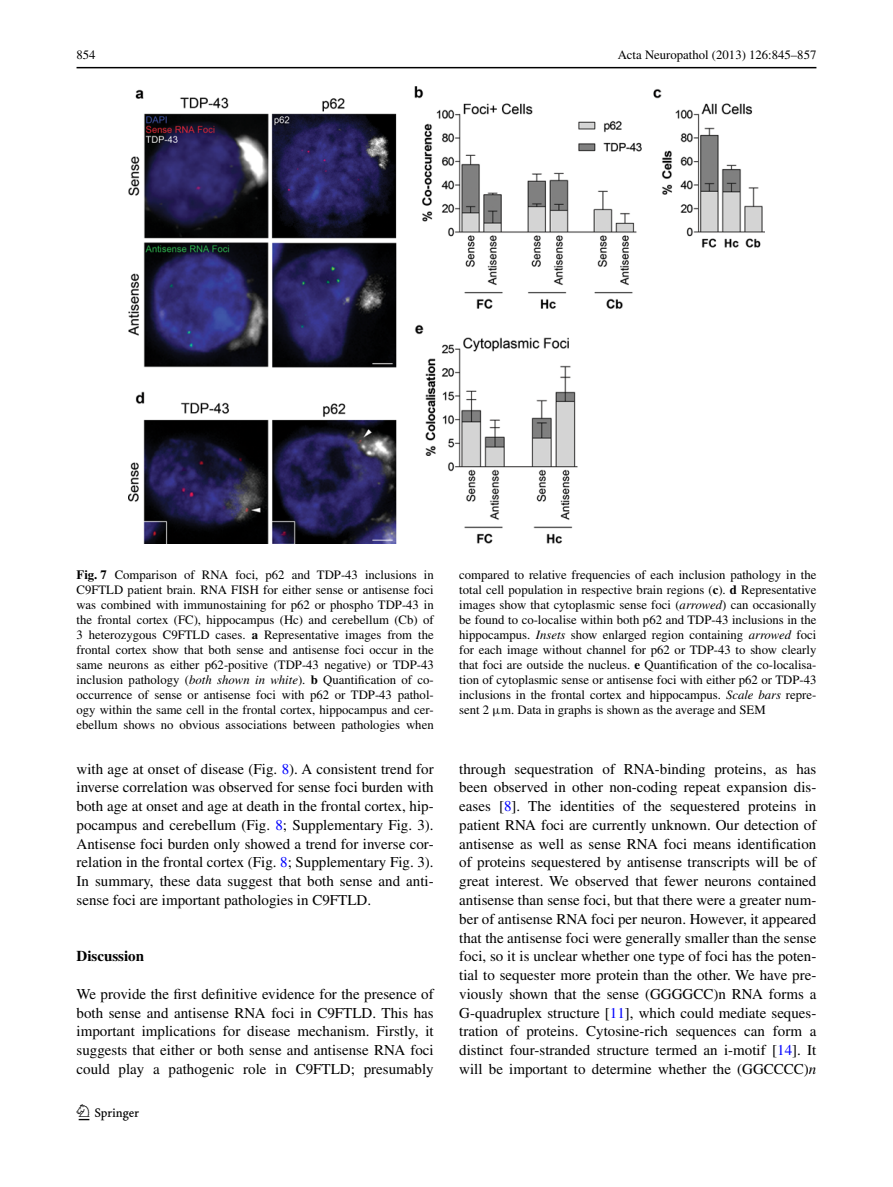
<style>
.page{position:relative;width:893px;height:1187px;background:#fff}
.page>*{position:absolute;margin:0;border:0;box-sizing:border-box;transform-origin:0 0}
.t1{font:22.5px "Springnew";color:#000}
.t2{font:15px/18.8px "Times";color:#000;text-align:justify}
.t3{font:700 15px "Times";color:#000}
.t4{font:12.75px/15px "Times";color:#000;text-align:justify}
.s1{font-weight:700}
.s2{font-style:italic}
.s3{font-family:"MTGU"}
.s4{color:#00f}
</style>
<div class="page">
<hr style="left:77px;top:67px;width:739px;height:1px;background:#000">
<img style="left:128px;top:87px;width:637px;height:456px">
<p class="t4" style="left:77px;top:48px;width:21px">854</p>
<p class="t4" style="left:618px;top:48px;width:200px">Acta Neuropathol (2013) 126:845–857</p>
<p class="t4" style="left:77px;top:567px;width:359px"><span class="s1">Fig. 7</span> Comparison of RNA foci, p62 and TDP-43 inclusions in C9FTLD patient brain. RNA FISH for either sense or antisense foci was combined with immunostaining for p62 or phospho TDP-43 in the frontal cortex (FC), hippocampus (Hc) and cerebellum (Cb) of 3 heterozygous C9FTLD cases. <span class="s1">a</span> Representative images from the frontal cortex show that both sense and antisense foci occur in the same neurons as either p62-positive (TDP-43 negative) or TDP-43 inclusion pathology (<span class="s2">both shown in white</span>). <span class="s1">b</span> Quantification of co&shy;occurrence of sense or antisense foci with p62 or TDP-43 pathol&shy;ogy within the same cell in the frontal cortex, hippocampus and cer&shy;ebellum shows no obvious associations between pathologies when</p>
<p class="t4" style="left:459px;top:567px;width:359px">compared to relative frequencies of each inclusion pathology in the total cell population in respective brain regions (<span class="s1">c</span>). <span class="s1">d</span> Representative images show that cytoplasmic sense foci (<span class="s2">arrowed</span>) can occasionally be found to co-localise within both p62 and TDP-43 inclusions in the hippocampus. <span class="s2">Insets</span> show enlarged region containing <span class="s2">arrowed</span> foci for each image without channel for p62 or TDP-43 to show clearly that foci are outside the nucleus. <span class="s1">e</span> Quantification of the co-localisa&shy;tion of cytoplasmic sense or antisense foci with either p62 or TDP-43 inclusions in the frontal cortex and hippocampus. <span class="s2">Scale bars</span> repre&shy;sent 2 <span class="s3">μ</span>m. Data in graphs is shown as the average and SEM</p>
<p class="t2" style="left:77px;top:759px;width:359px">with age at onset of disease (Fig. <span class="s4">8</span>). A consistent trend for inverse correlation was observed for sense foci burden with both age at onset and age at death in the frontal cortex, hip&shy;pocampus and cerebellum (Fig. <span class="s4">8</span>; Supplementary Fig. 3).<br>Antisense foci burden only showed a trend for inverse cor&shy;relation in the frontal cortex (Fig. <span class="s4">8</span>; Supplementary Fig. 3).<br>In summary, these data suggest that both sense and anti&shy;sense foci are important pathologies in C9FTLD.</p>
<p class="t3" style="left:77px;top:947px;width:69px">Discussion</p>
<p class="t2" style="left:77px;top:984px;width:359px">We provide the first definitive evidence for the presence of both sense and antisense RNA foci in C9FTLD. This has important implications for disease mechanism. Firstly, it suggests that either or both sense and antisense RNA foci could play a pathogenic role in C9FTLD; presumably</p>
<h1 class="t1" style="left:79px;top:1104px;width:62px">1 3</h1>
<p class="t2" style="left:459px;top:759px;width:359px">through sequestration of RNA-binding proteins, as has been observed in other non-coding repeat expansion dis&shy;eases [<span class="s4">8</span>]. The identities of the sequestered proteins in patient RNA foci are currently unknown. Our detection of antisense as well as sense RNA foci means identification of proteins sequestered by antisense transcripts will be of great interest. We observed that fewer neurons contained antisense than sense foci, but that there were a greater num&shy;ber of antisense RNA foci per neuron. However, it appeared that the antisense foci were generally smaller than the sense foci, so it is unclear whether one type of foci has the poten&shy;tial to sequester more protein than the other. We have pre&shy;viously shown that the sense (GGGG</p>
<p class="t2" style="left:459px;top:984px;width:359px;text-indent:234px">CC)n RNA forms a G-quadruplex structure [<span class="s4">11</span>], which could mediate seques&shy;tration of proteins. Cytosine-rich sequences can form a distinct four-stranded structure termed an i-motif [<span class="s4">14</span>]. It will be important to determine whether the (GGCCCC)<span class="s2">n</span></p>
</div>
